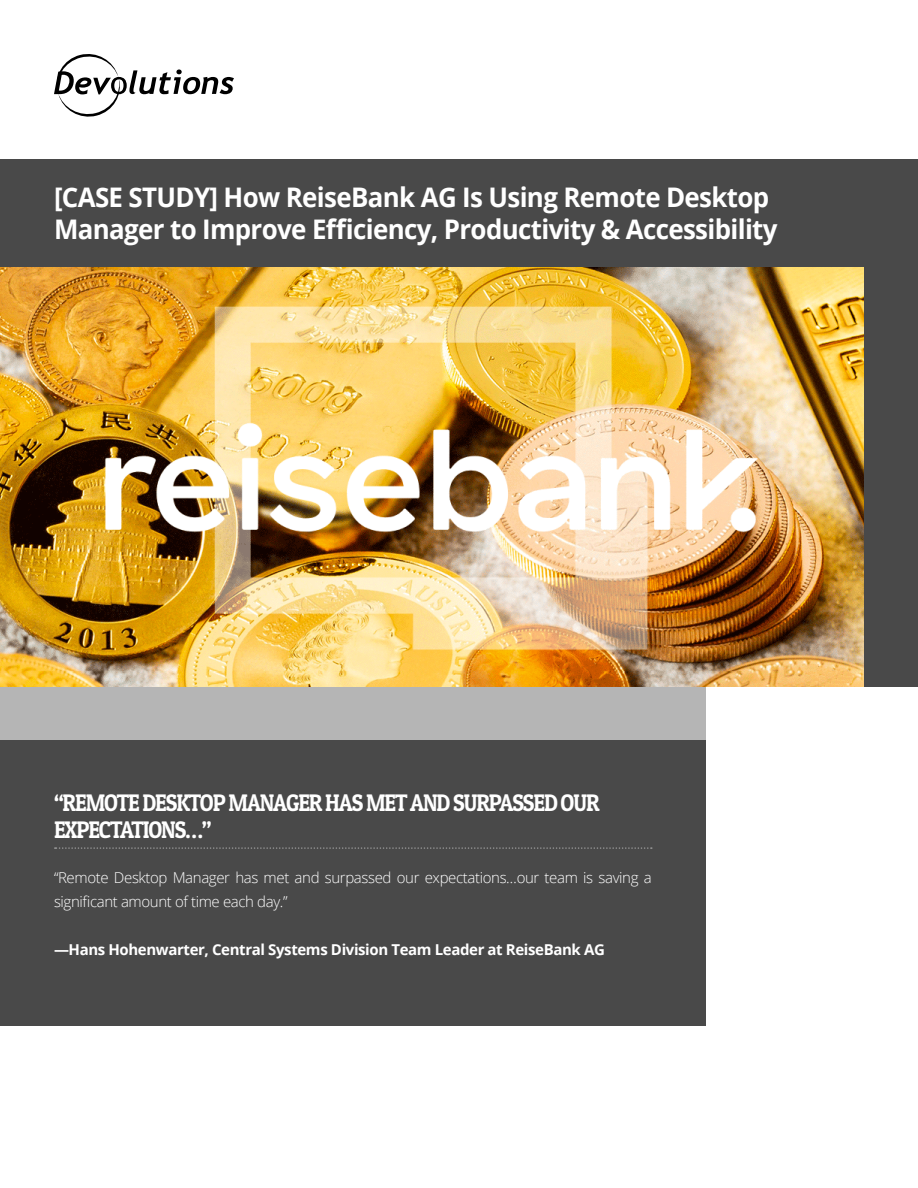
<style>
.page{position:relative;width:918px;height:1188px;background:#fff}
.page>*{position:absolute;margin:0;border:0;box-sizing:border-box;transform-origin:0 0}
.t1{font:700 27px/32.4px "Open Sans";letter-spacing:-.025em;color:#fff;scale:.96 1}
.t2{font:24px/27px "Patua One";letter-spacing:-.05em;color:#fff;scale:.9 1}
.t3{font:300 15px/24px "Open Sans";letter-spacing:-.025em;color:#fff}
.t4{font:700 15px "Open Sans";letter-spacing:-.025em;color:#fff}
</style>
<div class="page">
<div style="left:0;top:159px;width:918px;height:527px;background:#494949"></div>
<svg style="left:54px;top:54px;width:180px;height:63px"></svg>
<div style="left:0;top:686px;width:706px;height:327px;background:#b5b5b5"></div>
<div style="left:0;top:740px;width:706px;height:286px;background:#494949"></div>
<svg style="left:55px;top:847px;width:597px;height:2px"></svg>
<img style="left:0;top:267px;width:864px;height:419px">
<p class="t1" style="left:54px;top:180px;width:755px">[CASE STUDY] How ReiseBank AG Is Using Remote Desktop<br>Manager to Improve Efficiency, Productivity &amp; Accessibility</p>
<p class="t2" style="left:54px;top:788px;width:608px">“REMOTE DESKTOP MANAGER HAS MET AND SURPASSED OUR<br>EXPECTATIONS…”</p>
<p class="t3" style="left:54px;top:865px;width:599px">“Remote Desktop Manager has met and surpassed our expectations…our team is saving a significant amount of time each day.”</p>
<p class="t4" style="left:54px;top:939px;width:552px">—Hans Hohenwarter, Central Systems Division Team Leader at ReiseBank AG</p>
</div>
